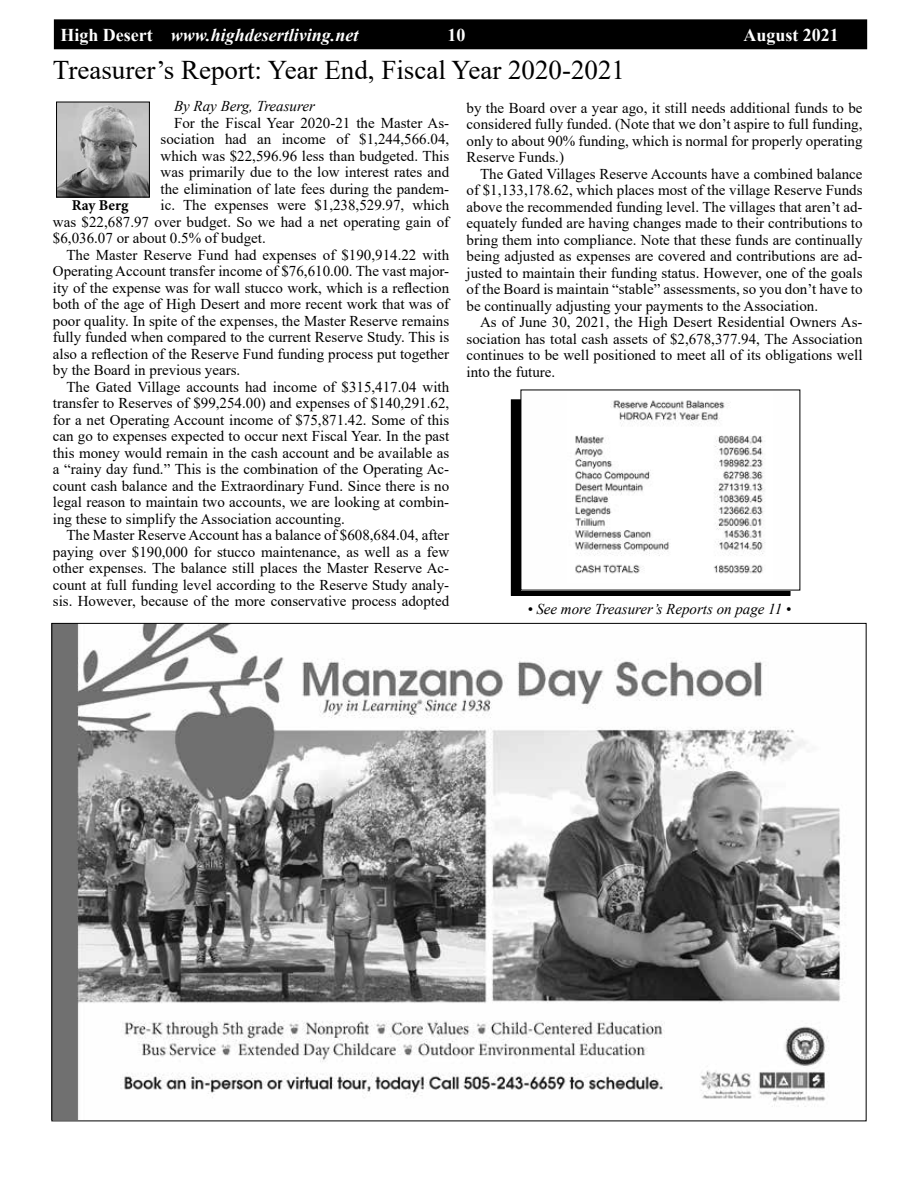
<style>
.page{position:relative;width:918px;height:1188px;background:#fff}
.page>*{position:absolute;margin:0;border:0;box-sizing:border-box;transform-origin:0 0}
.t1{font:27px "Times New Roman";color:#000}
.t2{font:italic 700 18px "Times New Roman";color:#fefefe}
.t3{font:700 18px "Times New Roman";color:#fefefe}
.t4{font:15px/16.5px "Times New Roman";color:#000;text-align:justify}
.t5{font:italic 15px "Times New Roman";color:#000}
.t6{font:700 15px "Minion Pro";color:#000}
.s1{font-style:normal}
</style>
<div class="page">
<div style="left:54px;top:20px;width:813px;height:29px;background:#000"></div>
<div style="left:54px;top:19px;width:813px;height:30px;border:1px solid #000"></div>
<div style="left:512px;top:400px;width:278px;height:195px;background:#000"></div>
<div style="left:511px;top:399px;width:280px;height:197px;border:2px solid #000"></div>
<div style="left:521px;top:390px;width:279px;height:200px;background:#fefefe"></div>
<img style="left:58px;top:104px;width:90px;height:91px">
<div style="left:56px;top:102px;width:94px;height:95px;border:1px solid #000"></div>
<img style="left:53px;top:625px;width:790px;height:494px">
<img style="left:574px;top:400px;width:191px;height:174px">
<p class="t2" style="left:60px;top:22px;width:299px"><span class="s1">High Desert</span> www.highdesertliving.net</p>
<p class="t3" style="left:447px;top:22px;width:19px">10</p>
<p class="t3" style="left:743px;top:22px;width:97px">August 2021</p>
<h1 class="t1" style="left:53px;top:51px;width:574px">Treasurer’s Report: Year End, Fiscal Year 2020-2021</h1>
<p class="t5" style="left:174px;top:96px;width:142px">By Ray Berg, Treasurer</p>
<p class="t4" style="left:174px;top:114px;width:277px">For the Fiscal Year 2020-21 the Master As-</p>
<p class="t4" style="left:161px;top:130px;width:290px">sociation had an income of $1,244,566.04,</p>
<p class="t4" style="left:161px;top:147px;width:290px">which was $22,596.96 less than budgeted. This</p>
<p class="t4" style="left:161px;top:163px;width:290px">was primarily due to the low interest rates and</p>
<p class="t4" style="left:161px;top:180px;width:290px">the elimination of late fees during the pandem-</p>
<p class="t4" style="left:161px;top:196px;width:290px">ic. The expenses were $1,238,529.97, which</p>
<p class="t4" style="left:53px;top:213px;width:398px">was $22,687.97 over budget. So we had a net operating gain of</p>
<p class="t4" style="left:53px;top:229px;width:214px">$6,036.07 or about 0.5% of budget.</p>
<p class="t4" style="left:66px;top:246px;width:384px">The Master Reserve Fund had expenses of $190,914.22 with</p>
<p class="t4" style="left:53px;top:262px;width:398px">Operating Account transfer income of $76,610.00. The vast major-</p>
<p class="t4" style="left:53px;top:279px;width:398px">ity of the expense was for wall stucco work, which is a reflection</p>
<p class="t4" style="left:53px;top:295px;width:398px">both of the age of High Desert and more recent work that was of</p>
<p class="t4" style="left:53px;top:312px;width:398px">poor quality. In spite of the expenses, the Master Reserve remains</p>
<p class="t4" style="left:53px;top:328px;width:398px">fully funded when compared to the current Reserve Study. This is</p>
<p class="t4" style="left:53px;top:345px;width:398px">also a reflection of the Reserve Fund funding process put together</p>
<p class="t4" style="left:53px;top:361px;width:189px">by the Board in previous years.</p>
<p class="t4" style="left:66px;top:378px;width:384px">The Gated Village accounts had income of $315,417.04 with</p>
<p class="t4" style="left:53px;top:394px;width:398px">transfer to Reserves of $99,254.00) and expenses of $140,291.62,</p>
<p class="t4" style="left:53px;top:411px;width:398px">for a net Operating Account income of $75,871.42. Some of this</p>
<p class="t4" style="left:53px;top:427px;width:398px">can go to expenses expected to occur next Fiscal Year. In the past</p>
<p class="t4" style="left:53px;top:444px;width:398px">this money would remain in the cash account and be available as</p>
<p class="t4" style="left:53px;top:460px;width:398px">a “rainy day fund.” This is the combination of the Operating Ac-</p>
<p class="t4" style="left:53px;top:477px;width:398px">count cash balance and the Extraordinary Fund. Since there is no</p>
<p class="t4" style="left:53px;top:493px;width:398px">legal reason to maintain two accounts, we are looking at combin-</p>
<p class="t4" style="left:53px;top:510px;width:294px">ing these to simplify the Association accounting.</p>
<p class="t4" style="left:66px;top:526px;width:384px">The Master Reserve Account has a balance of $608,684.04, after</p>
<p class="t4" style="left:53px;top:543px;width:398px">paying over $190,000 for stucco maintenance, as well as a few</p>
<p class="t4" style="left:53px;top:559px;width:398px">other expenses. The balance still places the Master Reserve Ac-</p>
<p class="t4" style="left:53px;top:576px;width:398px">count at full funding level according to the Reserve Study analy-</p>
<p class="t4" style="left:53px;top:592px;width:398px">sis. However, because of the more conservative process adopted</p>
<p class="t6" style="left:72px;top:195px;width:58px">Ray Berg</p>
<p class="t4" style="left:467px;top:99px;width:398px">by the Board over a year ago, it still needs additional funds to be considered fully funded. (Note that we don’t aspire to full funding, only to about 90% funding, which is normal for properly operating Reserve Funds.)</p>
<p class="t4" style="left:467px;top:165px;width:398px;text-indent:14px">The Gated Villages Reserve Accounts have a combined balance of $1,133,178.62, which places most of the village Reserve Funds above the recommended funding level. The villages that aren’t ad&shy;equately funded are having changes made to their contributions to bring them into compliance. Note that these funds are continually being adjusted as expenses are covered and contributions are ad&shy;justed to maintain their funding status. However, one of the goals of the Board is maintain “stable” assessments, so you don’t have to be continually adjusting your payments to the Association.</p>
<p class="t4" style="left:467px;top:313px;width:398px;text-indent:14px">As of June 30, 2021, the High Desert Residential Owners As&shy;sociation has total cash assets of $2,678,377.94, The Association continues to be well positioned to meet all of its obligations well into the future.</p>
<p class="t5" style="left:527px;top:598px;width:265px">• See more Treasurer’s Reports on page 11 •</p>
</div>
